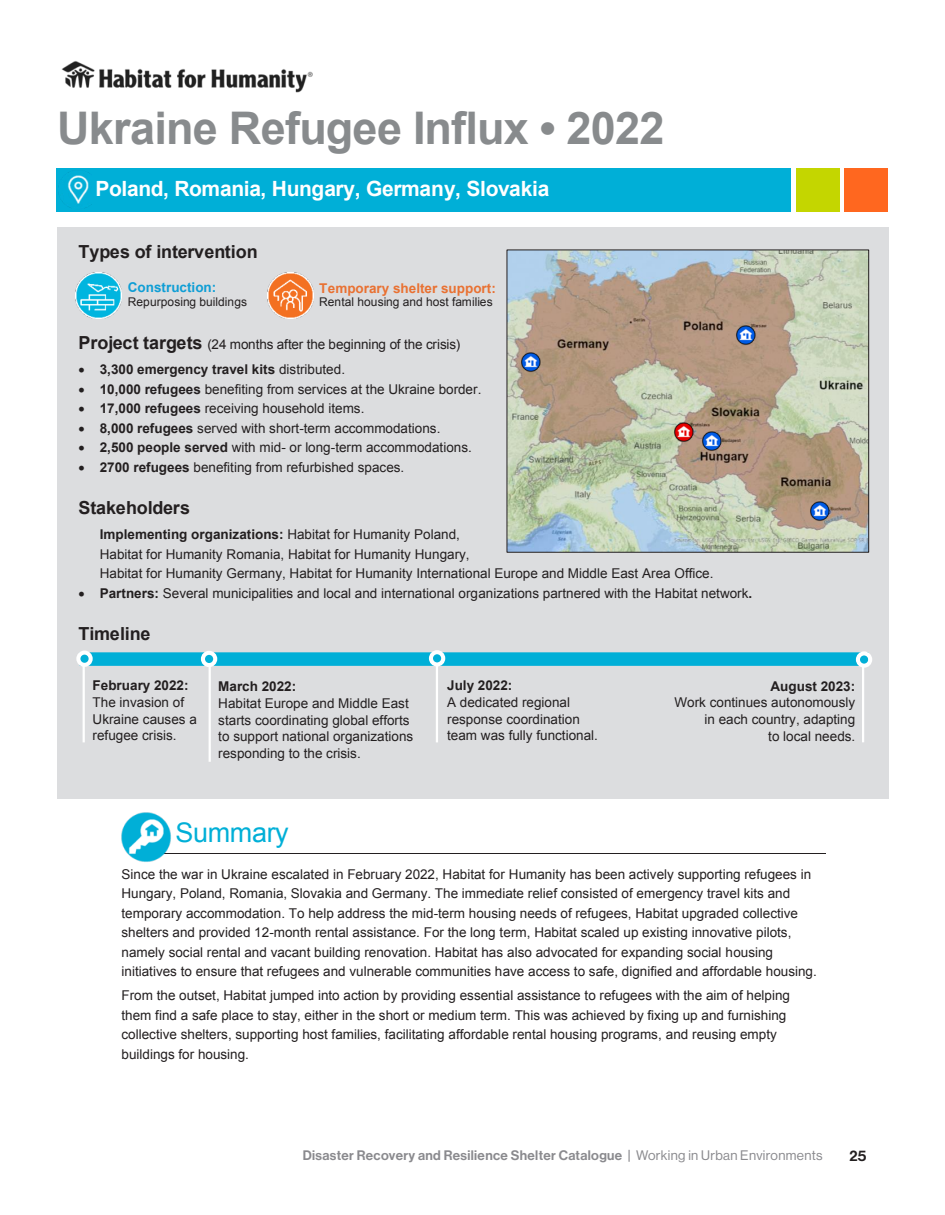
<style>
.page{position:relative;width:945px;height:1215px;background:#fff}
.page>*{position:absolute;margin:0;border:0;box-sizing:border-box;transform-origin:0 0}
.t1{font:700 45px "Arial";letter-spacing:-.015em;color:#888b8d}
.t2{font:27px "Arial";letter-spacing:-.015em;color:#00afd7}
.t3{font:700 21px "Arial";letter-spacing:-.02em;color:#fff}
.t4{font:700 18px "Arial";letter-spacing:-.005em;color:#231f20}
.t5{font:15px "N Haas Grotesk DS Pro 65 Md";color:#231f20}
.t6{font:13.5px/16.8px "Arial";color:#231f20}
.t7{font:13.5px "N Haas Grotesk DS Pro 65 Md";letter-spacing:.025em;color:#8a8a8e}
.t8{font:700 13.5px "Arial";color:#231f20}
.t9{font:700 13.5px "Arial";color:#e97132}
.t10{font:700 13.5px "Arial";color:#0f9ed5}
.t11{font:12px "Arial";letter-spacing:.005em;color:#231f20}
.s1{font-weight:700;font-size:18px}
.s2{font-weight:400}
.s3{font-weight:700}
.s4{font-family:"N Haas Grotesk DS Pro 55 Rg"}
</style>
<div class="page">
<div style="left:57px;top:227px;width:831px;height:572px;background:#dcdddf"></div>
<hr style="left:133px;top:853px;width:693px;height:1px;background:#231f20">
<div style="left:56px;top:169px;width:735px;height:43px;background:#00afd7"></div>
<div style="left:845px;top:169px;width:43px;height:43px;background:#ff671f"></div>
<div style="left:796px;top:169px;width:44px;height:43px;background:#c4d600"></div>
<img style="left:61px;top:61px;width:252px;height:32px">
<div style="left:80px;top:652px;width:788px;height:14px;background:#00afd7"></div>
<svg style="left:76px;top:651px;width:17px;height:16px"></svg>
<svg style="left:201px;top:651px;width:16px;height:16px"></svg>
<svg style="left:429px;top:650px;width:16px;height:17px"></svg>
<svg style="left:856px;top:651px;width:16px;height:17px"></svg>
<hr style="left:83px;top:665px;width:2px;height:77px;background:#fff">
<hr style="left:209px;top:664px;width:2px;height:98px;background:#fff">
<hr style="left:436px;top:664px;width:2px;height:78px;background:#fff">
<hr style="left:862px;top:666px;width:2px;height:76px;background:#fff">
<img style="left:56px;top:168px;width:35px;height:36px">
<img style="left:121px;top:812px;width:50px;height:50px">
<img style="left:509px;top:252px;width:358px;height:298px">
<img style="left:75px;top:272px;width:47px;height:47px">
<img style="left:268px;top:273px;width:46px;height:46px">
<img style="left:517px;top:349px;width:27px;height:27px">
<img style="left:732px;top:321px;width:27px;height:27px">
<img style="left:698px;top:428px;width:27px;height:27px">
<img style="left:807px;top:498px;width:27px;height:27px">
<img style="left:671px;top:419px;width:27px;height:27px">
<p class="t1" style="left:57px;top:97px;width:609px">Ukraine Refugee Influx • 2022</p>
<p class="t3" style="left:96px;top:174px;width:455px">Poland, Romania, Hungary, Germany, Slovakia</p>
<p class="t4" style="left:78px;top:239px;width:181px">Types of intervention</p>
<p class="t10" style="left:128px;top:279px;width:90px">Construction:</p>
<p class="t11" style="left:128px;top:294px;width:121px">Repurposing buildings</p>
<p class="t9" style="left:319px;top:279px;width:178px">Temporary shelter support:</p>
<p class="t11" style="left:319px;top:294px;width:175px">Rental housing and host families</p>
<p class="t6" style="left:78px;top:336px;width:383px"><span class="s1">Project targets</span> (24 months after the beginning of the crisis)</p>
<p class="t8" style="left:78px;top:361px;width:268px">• 3,300 emergency travel kits <span class="s2">distributed.</span></p>
<p class="t6" style="left:78px;top:381px;width:405px">• <span class="s3">10,000 refugees</span> benefiting from services at the Ukraine border.</p>
<p class="t6" style="left:78px;top:400px;width:288px">• <span class="s3">17,000 refugees</span> receiving household items.</p>
<p class="t6" style="left:78px;top:420px;width:364px">• <span class="s3">8,000 refugees</span> served with short-term accommodations.</p>
<p class="t6" style="left:78px;top:439px;width:395px">• <span class="s3">2,500 people served</span> with mid- or long-term accommodations.</p>
<p class="t6" style="left:78px;top:459px;width:327px">• <span class="s3">2700 refugees</span> benefiting from refurbished spaces.</p>
<p class="t4" style="left:78px;top:495px;width:113px">Stakeholders</p>
<p class="t6" style="left:100px;top:525px;width:615px;line-height:19.5px"><span class="s3">Implementing organizations:</span> Habitat for Humanity Poland,<br>Habitat for Humanity Romania, Habitat for Humanity Hungary,<br>Habitat for Humanity Germany, Habitat for Humanity International Europe and Middle East Area Office.</p>
<p class="t6" style="left:78px;top:585px;width:675px">• <span class="s3">Partners:</span> Several municipalities and local and international organizations partnered with the Habitat network<span class="s3">.</span></p>
<p class="t4" style="left:78px;top:621px;width:74px">Timeline</p>
<p class="t6" style="left:93px;top:677px;width:106px"><span class="s3">February 2022:<br></span>The invasion of<br>Ukraine causes a refugee crisis.</p>
<p class="t6" style="left:218px;top:678px;width:197px"><span class="s3">March 2022:<br></span>Habitat Europe and Middle East starts coordinating global efforts to support national organizations responding to the crisis.</p>
<p class="t6" style="left:447px;top:677px;width:152px"><span class="s3">July 2022:<br></span>A dedicated regional response coordination team was fully functional.</p>
<p class="t6" style="left:675px;top:678px;width:182px;text-align:right"><span class="s3">August 2023:<br></span>Work continues autonomously in each country, adapting<br>to local needs.</p>
<p class="t2" style="left:176px;top:815px;width:115px">Summary</p>
<p class="t6" style="left:122px;top:864px;width:697px;line-height:19.5px">Since the war in Ukraine escalated in February 2022, Habitat for Humanity has been actively supporting refugees in Hungary, Poland, Romania, Slovakia and Germany. The immediate relief consisted of emergency travel kits and temporary accommodation. To help address the mid-term housing needs of refugees, Habitat upgraded collective shelters and provided 12-month rental assistance. For the long term, Habitat scaled up existing innovative pilots, namely social rental and vacant building renovation. Habitat has also advocated for expanding social housing initiatives to ensure that refugees and vulnerable communities have access to safe, dignified and affordable housing.</p>
<p class="t6" style="left:122px;top:986px;width:670px;line-height:19.5px">From the outset, Habitat jumped into action by providing essential assistance to refugees with the aim of helping them find a safe place to stay, either in the short or medium term. This was achieved by fixing up and furnishing collective shelters, supporting host families, facilitating affordable rental housing programs, and reusing empty buildings for housing.</p>
<p class="t7" style="left:303px;top:1147px;width:521px">Disaster Recovery and Resilience Shelter Catalogue | <span class="s4">Working in Urban Environments</span></p>
<p class="t5" style="left:850px;top:1147px;width:18px">25</p>
</div>
